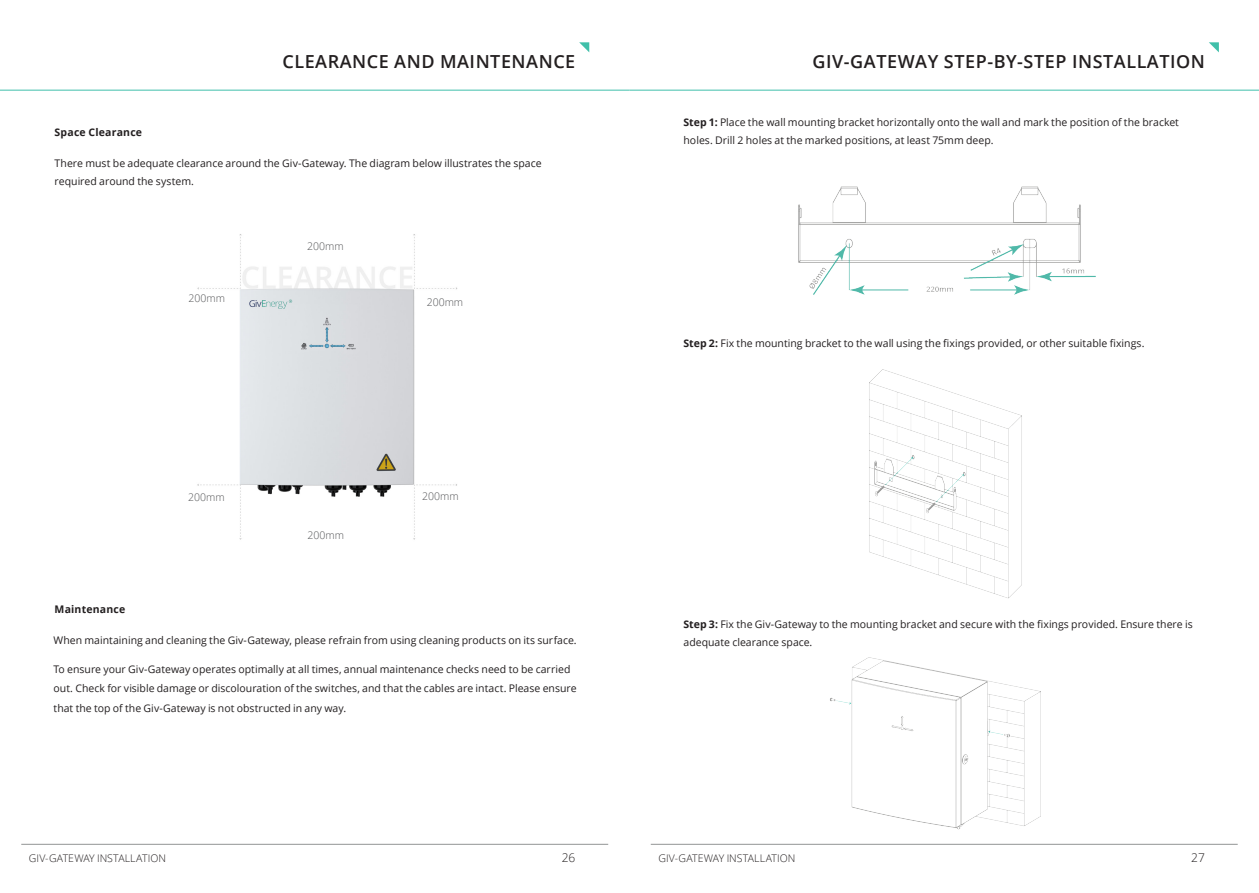
<style>
.page{position:relative;width:1259px;height:893px;background:#fff}
.page>*{position:absolute;margin:0;border:0;box-sizing:border-box;transform-origin:0 0}
.t1{font:600 18px "Open Sans";letter-spacing:.03em;color:#231f20}
.t2{font:300 12px "Open Sans";color:#231f20}
.Paragraph{font:10.5px/18px "Open Sans";color:#231f20}
.Paragraph-2{font:300 10.5px "Open Sans";color:#231f20}
.t3{font:300 10.5px "Open Sans";color:#57585a}
.Paragraph_Header{font:700 10.5px "Open Sans";letter-spacing:.015em;color:#231f20}
.s1{font-weight:700}
</style>
<div class="page">
<img style="left:197px;top:234px;width:261px;height:306px">
<hr style="left:0;top:90px;width:629px;height:1px;background:#40bfab">
<svg style="left:579px;top:42px;width:10px;height:10px"></svg>
<hr style="left:629px;top:90px;width:630px;height:1px;background:#40bfab">
<svg style="left:1209px;top:42px;width:9px;height:10px"></svg>
<img style="left:869px;top:369px;width:153px;height:230px">
<img style="left:798px;top:186px;width:298px;height:109px">
<img style="left:830px;top:657px;width:211px;height:173px">
<hr style="left:21px;top:844px;width:587px;height:1px;background:#929595">
<hr style="left:651px;top:844px;width:586px;height:1px;background:#929595">
<p class="Paragraph_Header" style="left:55px;top:125px;width:89px">Space Clearance</p>
<p class="t1" style="left:282px;top:49px;width:294px">CLEARANCE AND MAINTENANCE</p>
<p class="Paragraph" style="left:55px;top:153px;width:488px">There must be adequate clearance around the Giv-Gateway. The diagram below illustrates the space required around the system.</p>
<p class="t3" style="left:188px;top:291px;width:38px">200mm</p>
<p class="Paragraph_Header" style="left:55px;top:601px;width:72px">Maintenance</p>
<p class="t3" style="left:188px;top:490px;width:38px">200mm</p>
<p class="t3" style="left:307px;top:239px;width:38px">200mm</p>
<p class="t3" style="left:308px;top:528px;width:38px">200mm</p>
<p class="t3" style="left:427px;top:295px;width:38px">200mm</p>
<p class="t3" style="left:422px;top:489px;width:38px">200mm</p>
<p class="Paragraph" style="left:54px;top:631px;width:524px">When maintaining and cleaning the Giv-Gateway, please refrain from using cleaning products on its surface.</p>
<p class="Paragraph" style="left:54px;top:659px;width:524px;line-height:19.5px">To ensure your Giv-Gateway operates optimally at all times, annual maintenance checks need to be carried out. Check for visible damage or discolouration of the switches, and that the cables are intact. Please ensure that the top of the Giv-Gateway is not obstructed in any way.</p>
<p class="t1" style="left:812px;top:49px;width:394px">GIV-GATEWAY STEP-BY-STEP INSTALLATION</p>
<p class="Paragraph" style="left:683px;top:113px;width:497px"><span class="s1">Step 1:</span> Place the wall mounting bracket horizontally onto the wall and mark the position of the bracket holes. Drill 2 holes at the marked positions, at least 75mm deep.</p>
<p class="Paragraph" style="left:683px;top:334px;width:462px"><span class="s1">Step 2:</span> Fix the mounting bracket to the wall using the fixings provided, or other suitable fixings.</p>
<p class="Paragraph" style="left:683px;top:615px;width:511px"><span class="s1">Step 3:</span> Fix the Giv-Gateway to the mounting bracket and secure with the fixings provided. Ensure there is adequate clearance space.</p>
<p class="Paragraph-2" style="left:29px;top:851px;width:139px">GIV-GATEWAY INSTALLATION</p>
<p class="t2" style="left:562px;top:849px;width:15px">26</p>
<p class="Paragraph-2" style="left:658px;top:851px;width:139px">GIV-GATEWAY INSTALLATION</p>
<p class="t2" style="left:1191px;top:849px;width:15px">27</p>
</div>
